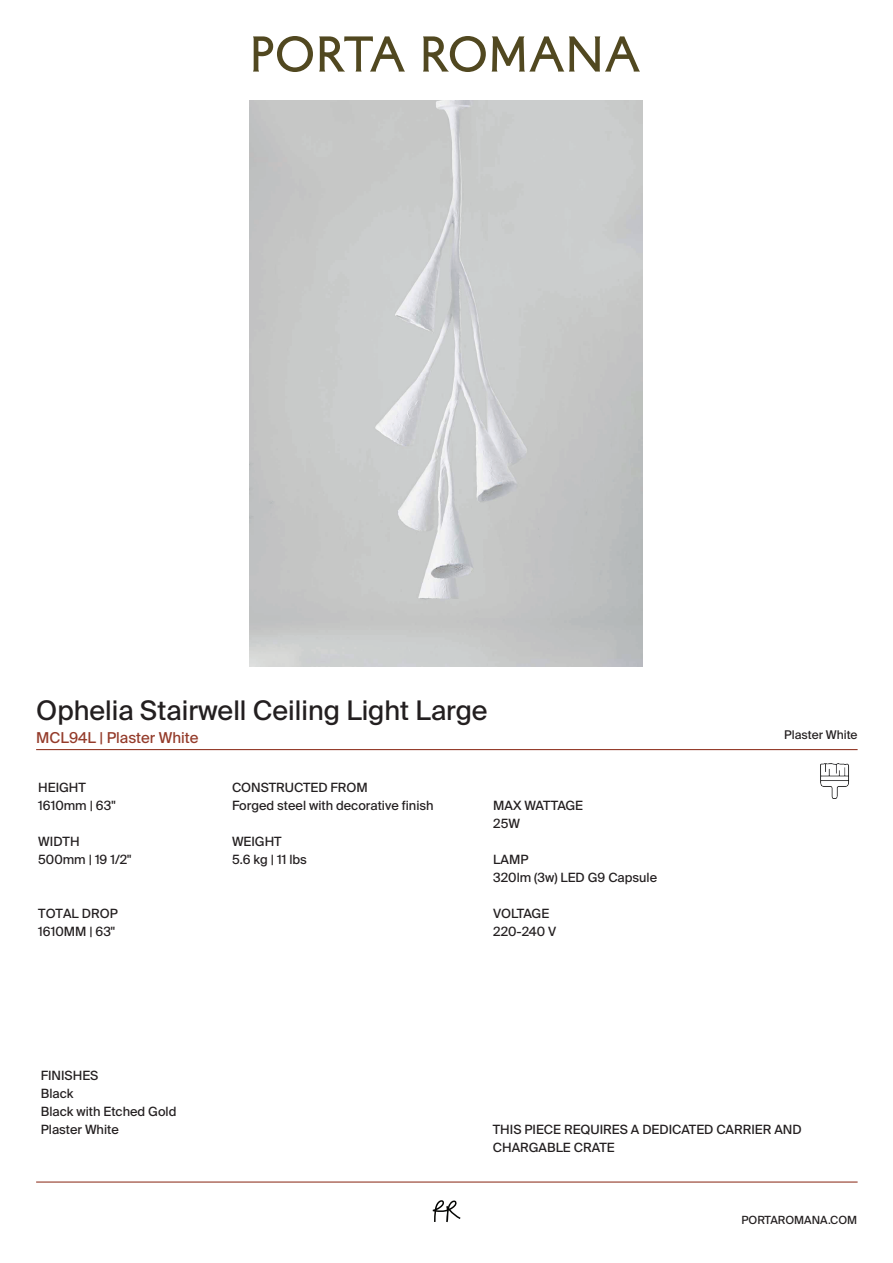
<style>
.page{position:relative;width:893px;height:1263px;background:#fff}
.page>*{position:absolute;margin:0;border:0;box-sizing:border-box;transform-origin:0 0}
.t1{font:27px "Suisse Intl";color:#231f20}
.t2{font:15px "Suisse Intl";color:#943b2a}
.t3{font:12.75px/18px "Suisse Intl";color:#231f20}
.t4{font:12px "Suisse Intl";color:#231f20}
.t5{font:11.25px "Suisse Intl";color:#231f20}
</style>
<div class="page">
<hr style="left:36px;top:749px;width:822px;height:1px;background:#943b2a">
<img style="left:250px;top:101px;width:393px;height:566px">
<svg style="left:253px;top:36px;width:60px;height:36px"></svg>
<svg style="left:319px;top:36px;width:86px;height:36px"></svg>
<svg style="left:423px;top:36px;width:63px;height:36px"></svg>
<svg style="left:492px;top:36px;width:148px;height:36px"></svg>
<svg style="left:433px;top:1200px;width:27px;height:22px"></svg>
<hr style="left:36px;top:1181px;width:822px;height:1px;background:#943b2a">
<img style="left:820px;top:763px;width:29px;height:35px">
<h1 class="t1" style="left:36px;top:695px;width:453px">Ophelia Stairwell Ceiling Light Large</h1>
<p class="t2" style="left:36px;top:729px;width:164px">MCL94L | Plaster White</p>
<p class="t4" style="left:784px;top:727px;width:75px">Plaster White</p>
<p class="t3" style="left:38px;top:779px;width:79px">HEIGHT<br>1610mm | 63"</p>
<p class="t3" style="left:38px;top:833px;width:95px">WIDTH<br>500mm | 19 1/2"</p>
<p class="t3" style="left:38px;top:905px;width:81px">TOTAL DROP<br>1610MM | 63"</p>
<p class="t3" style="left:41px;top:1067px;width:137px">FINISHES<br>Black<br>Black with Etched Gold<br>Plaster White</p>
<p class="t3" style="left:232px;top:779px;width:203px">CONSTRUCTED FROM<br>Forged steel with decorative finish</p>
<p class="t3" style="left:232px;top:833px;width:76px">WEIGHT<br>5.6 kg | 11 lbs</p>
<p class="t3" style="left:493px;top:797px;width:91px">MAX WATTAGE<br>25W</p>
<p class="t3" style="left:493px;top:851px;width:165px">LAMP<br>320lm (3w) LED G9 Capsule</p>
<p class="t3" style="left:493px;top:905px;width:64px">VOLTAGE<br>220-240 V</p>
<p class="t3" style="left:493px;top:1121px;width:310px">THIS PIECE REQUIRES A DEDICATED CARRIER AND<br>CHARGABLE CRATE</p>
<p class="t5" style="left:741px;top:1214px;width:117px">PORTAROMANA.COM</p>
</div>
